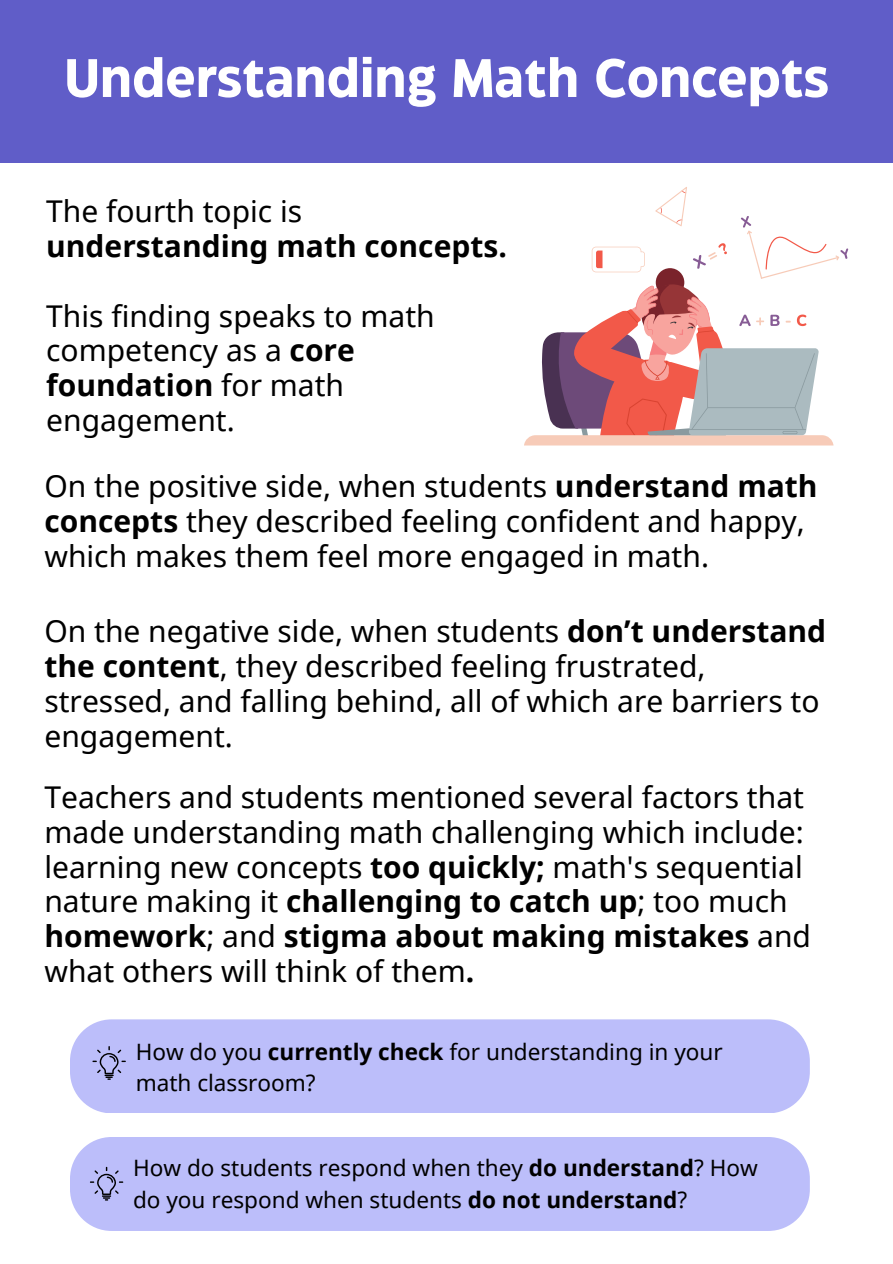
<style>
.page{position:relative;width:893px;height:1264px;background:#fff}
.page>*{position:absolute;margin:0;border:0;box-sizing:border-box;transform-origin:0 0}
.t1{font:700 54px "Eastman Grotesque";color:#fff}
.t2{font:30px/34.8px "Noto Sans";color:#000}
.t3{font:700 30px "Noto Sans";color:#000}
.t4{font:22.5px/31.5px "Noto Sans";color:#000}
.s1{font-weight:700}
</style>
<div class="page">
<div style="left:0;top:0;width:892px;height:163px;background:#605dc8"></div>
<svg style="left:524px;top:187px;width:324px;height:258px"></svg>
<div style="left:70px;top:1019px;width:739px;height:94px;background:#bcbefa;border-radius:42px"></div>
<div style="left:70px;top:1136px;width:739px;height:94px;background:#bcbefa;border-radius:42px"></div>
<svg style="left:92px;top:1046px;width:34px;height:33px"></svg>
<svg style="left:90px;top:1166px;width:33px;height:34px"></svg>
<h1 class="t1" style="left:64px;top:57px;width:765px">Understanding Math Concepts</h1>
<p class="t2" style="left:46px;top:193px;width:257px">The fourth topic is</p>
<p class="t3" style="left:46px;top:225px;width:462px">understanding math concepts.</p>
<p class="t2" style="left:46px;top:297px;width:390px">This finding speaks to math competency as a <span class="s1">core foundation</span> for math engagement.</p>
<p class="t2" style="left:44px;top:468px;width:774px">On the positive side, when students <span class="s1">understand math concepts</span> they described feeling confident and happy, which makes them feel more engaged in math.</p>
<p class="t2" style="left:44px;top:613px;width:783px">On the negative side, when students <span class="s1">don’t understand the content</span>, they described feeling frustrated, stressed, and falling behind, all of which are barriers to engagement.</p>
<p class="t2" style="left:44px;top:778px;width:768px">Teachers and students mentioned several factors that made understanding math challenging which include: learning new concepts <span class="s1">too quickly;</span> math's sequential nature making it <span class="s1">challenging to catch up</span>; too much <span class="s1">homework</span>; and <span class="s1">stigma about making mistakes</span> and what others will think of them<span class="s1">.</span></p>
<p class="t4" style="left:136px;top:1035px;width:588px">How do you <span class="s1">currently check</span> for understanding in your math classroom?</p>
<p class="t4" style="left:133px;top:1151px;width:626px">How do students respond when they <span class="s1">do understand</span>? How do you respond when students <span class="s1">do not understand</span>?</p>
</div>
